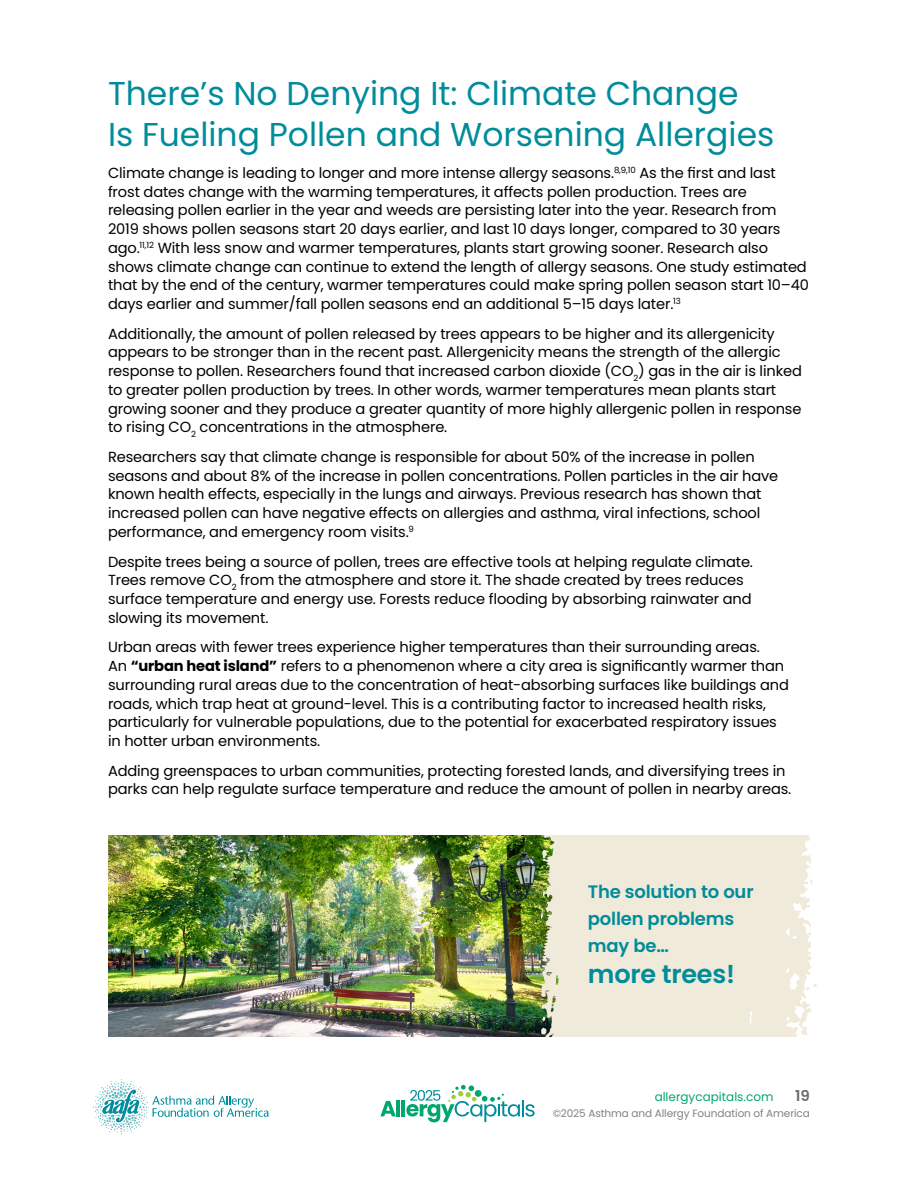
<style>
.page{position:relative;width:918px;height:1188px;background:#fff}
.page>*{position:absolute;margin:0;border:0;box-sizing:border-box;transform-origin:0 0}
.Article_Headline{font:33px/40.5px "Poppins";color:#008c9a}
.Body_copy{font:600 25.5px "Poppins";letter-spacing:-.01em;color:#008c9a}
.Body_copy-2{font:600 18px/27px "Poppins";letter-spacing:-.01em;color:#008c9a}
.t1{font:600 15px "Poppins";color:#6d6e71}
.Body_copy-3{font:14.7px/18.8px "Poppins";letter-spacing:-.01em;color:#000}
.t2{font:12px "Poppins";color:#00a66f}
.t3{font:10.5px "Poppins";letter-spacing:-.01em;color:#808285}
.s1{font-weight:700}
</style>
<div class="page">
<img style="left:108px;top:836px;width:433px;height:201px">
<div style="left:541px;top:836px;width:271px;height:201px;background:#f0eada"></div>
<svg style="left:541px;top:1028px;width:5px;height:6px"></svg>
<svg style="left:542px;top:850px;width:7px;height:8px"></svg>
<svg style="left:541px;top:911px;width:2px;height:8px"></svg>
<svg style="left:542px;top:1017px;width:3px;height:4px"></svg>
<svg style="left:808px;top:931px;width:4px;height:5px"></svg>
<svg style="left:806px;top:984px;width:11px;height:6px"></svg>
<svg style="left:810px;top:879px;width:3px;height:6px"></svg>
<svg style="left:93px;top:1079px;width:176px;height:55px"></svg>
<svg style="left:380px;top:1101px;width:16px;height:15px"></svg>
<hr style="left:396px;top:1100px;width:4px;height:16px;background:#00a66f">
<hr style="left:402px;top:1100px;width:3px;height:16px;background:#00a66f">
<svg style="left:406px;top:1085px;width:129px;height:37px"></svg>
<p class="Article_Headline" style="left:108px;top:74px;width:668px">There’s No Denying It: Climate Change<br>Is Fueling Pollen and Worsening Allergies</p>
<p class="Body_copy-3" style="left:108px;top:163px;width:702px">Climate change is leading to longer and more intense allergy seasons.<sup>8,9,10</sup> As the first and last frost dates change with the warming temperatures, it affects pollen production. Trees are releasing pollen earlier in the year and weeds are persisting later into the year. Research from 2019 shows pollen seasons start 20 days earlier, and last 10 days longer, compared to 30 years ago.<sup>11,12</sup> With less snow and warmer temperatures, plants start growing sooner. Research also shows climate change can continue to extend the length of allergy seasons. One study estimated that by the end of the century, warmer temperatures could make spring pollen season start 10–40 days earlier and summer/fall pollen seasons end an additional 5–15 days later.<sup>13</sup></p>
<p class="Body_copy-3" style="left:108px;top:324px;width:695px">Additionally, the amount of pollen released by trees appears to be higher and its allergenicity appears to be stronger than in the recent past. Allergenicity means the strength of the allergic response to pollen. Researchers found that increased carbon dioxide (CO<sub>2</sub>) gas in the air is linked to greater pollen production by trees. In other words, warmer temperatures mean plants start growing sooner and they produce a greater quantity of more highly allergenic pollen in response to rising CO<sub>2</sub> concentrations in the atmosphere.</p>
<p class="Body_copy-3" style="left:108px;top:448px;width:672px">Researchers say that climate change is responsible for about 50% of the increase in pollen seasons and about 8% of the increase in pollen concentrations. Pollen particles in the air have known health effects, especially in the lungs and airways. Previous research has shown that increased pollen can have negative effects on allergies and asthma, viral infections, school performance, and emergency room visits.<sup>9</sup></p>
<p class="Body_copy-3" style="left:108px;top:552px;width:647px">Despite trees being a source of pollen, trees are effective tools at helping regulate climate.<br>Trees remove CO<sub>2</sub> from the atmosphere and store it. The shade created by trees reduces surface temperature and energy use. Forests reduce flooding by absorbing rainwater and slowing its movement.</p>
<p class="Body_copy-3" style="left:108px;top:638px;width:682px">Urban areas with fewer trees experience higher temperatures than their surrounding areas.<br>An <span class="s1">“urban heat island”</span> refers to a phenomenon where a city area is significantly warmer than surrounding rural areas due to the concentration of heat-absorbing surfaces like buildings and roads, which trap heat at ground-level. This is a contributing factor to increased health risks, particularly for vulnerable populations, due to the potential for exacerbated respiratory issues in hotter urban environments.</p>
<p class="Body_copy-3" style="left:108px;top:761px;width:685px">Adding greenspaces to urban communities, protecting forested lands, and diversifying trees in parks can help regulate surface temperature and reduce the amount of pollen in nearby areas.</p>
<p class="Body_copy-2" style="left:588px;top:878px;width:167px">The solution to our pollen problems may be…</p>
<p class="Body_copy" style="left:588px;top:960px;width:149px">more trees!</p>
<p class="t2" style="left:655px;top:1089px;width:120px">allergycapitals.com</p>
<p class="t1" style="left:795px;top:1087px;width:16px">19</p>
<p class="t3" style="left:553px;top:1108px;width:259px">©2025 Asthma and Allergy Foundation of America</p>
</div>
